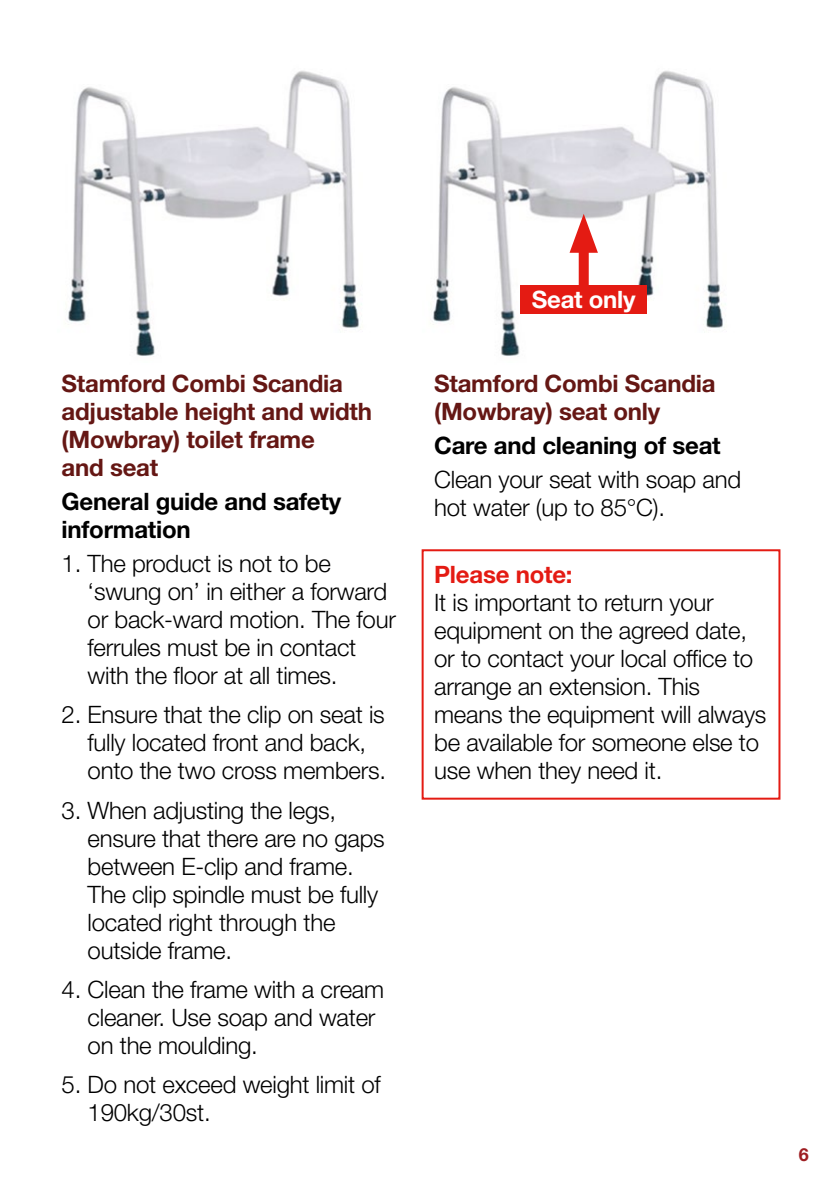
<style>
.page{position:relative;width:840px;height:1191px;background:#fff}
.page>*{position:absolute;margin:0;border:0;box-sizing:border-box;transform-origin:0 0}
.t1{font:300 24px/28px "Helvetica Neue LT Pro";letter-spacing:-.01em;color:#000}
.t2{font:700 24px/28px "Helvetica Neue LT Pro";letter-spacing:-.01em;color:#651714}
.t3{font:700 24px/28px "Helvetica Neue LT Pro";letter-spacing:-.01em;color:#000}
.t4{font:700 24px "Helvetica Neue LT Pro";letter-spacing:-.01em;color:#e41b13}
.t5{font:700 24px "Helvetica Neue LT Pro";letter-spacing:-.01em;color:#fff}
.t6{font:700 18px "Helvetica Neue LT Pro";color:#9e1e22}
</style>
<div class="page">
<img style="left:433px;top:71px;width:290px;height:285px">
<img style="left:68px;top:71px;width:291px;height:285px">
<div style="left:520px;top:285px;width:126px;height:29px;background:#e41b13"></div>
<div style="left:578px;top:236px;width:10px;height:49px;background:#e41b13"></div>
<svg style="left:569px;top:214px;width:28px;height:39px"></svg>
<div style="left:421px;top:549px;width:359px;height:250px;border:2px solid #e41b13"></div>
<p class="t2" style="left:62px;top:369px;width:312px">Stamford Combi Scandia adjustable height and width (Mowbray) toilet frame<br>and seat</p>
<p class="t3" style="left:62px;top:487px;width:281px">General guide and safety information</p>
<p class="t1" style="left:87px;top:549px;width:310px;text-indent:-26px">1. The product is not to be ‘swung on’ in either a forward or back-ward motion. The four ferrules must be in contact with the floor at all times.</p>
<p class="t1" style="left:87px;top:700px;width:300px;text-indent:-26px">2. Ensure that the clip on seat is fully located front and back, onto the two cross members.</p>
<p class="t1" style="left:87px;top:795px;width:298px;text-indent:-26px">3. When adjusting the legs, ensure that there are no gaps between E-clip and frame.<br>The clip spindle must be fully located right through the outside frame.</p>
<p class="t1" style="left:87px;top:975px;width:298px;text-indent:-26px">4. Clean the frame with a cream cleaner. Use soap and water on the moulding.</p>
<p class="t1" style="left:87px;top:1070px;width:294px;text-indent:-26px">5. Do not exceed weight limit of<br>190kg/30st.</p>
<p class="t5" style="left:531px;top:284px;width:105px">Seat only</p>
<p class="t2" style="left:434px;top:369px;width:283px">Stamford Combi Scandia (Mowbray) seat only</p>
<p class="t3" style="left:434px;top:431px;width:288px">Care and cleaning of seat</p>
<p class="t1" style="left:434px;top:465px;width:308px">Clean your seat with soap and hot water (up to 85°C).</p>
<p class="t4" style="left:434px;top:559px;width:140px">Please note:</p>
<p class="t1" style="left:434px;top:588px;width:333px">It is important to return your equipment on the agreed date, or to contact your local office to arrange an extension. This means the equipment will always be available for someone else to use when they need it.</p>
<p class="t6" style="left:798px;top:1143px;width:12px">6</p>
</div>
